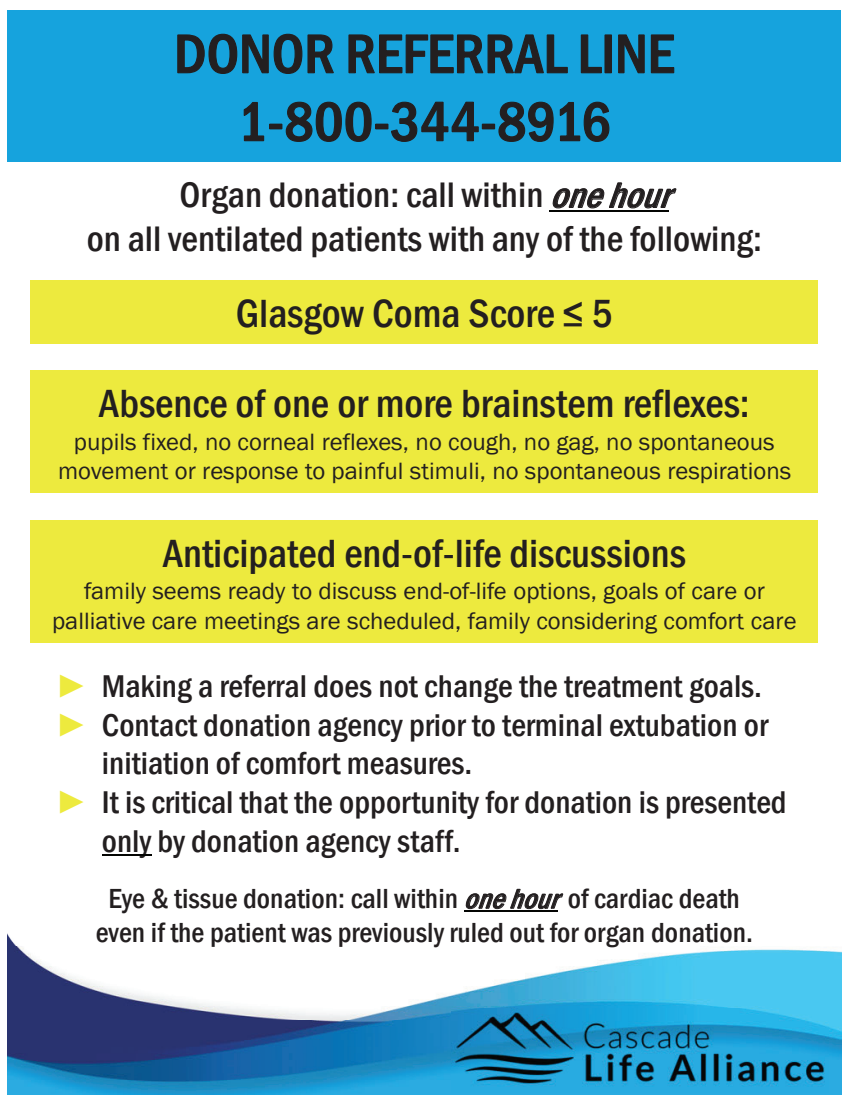
<style>
.page{position:relative;width:851px;height:1103px;background:#fff}
.page>*{position:absolute;margin:0;border:0;box-sizing:border-box;transform-origin:0 0}
.t1{font:500 condensed 56.5px/68px "Franklin Gothic";color:#231f20;text-align:center}
.t2{font:500 condensed 40.5px "Franklin Gothic";color:#231f20}
.t3{font:500 condensed 36.5px/43.8px "Franklin Gothic";color:#231f20;text-align:center}
.t4{font:500 condensed 32.25px "Franklin Gothic";color:#231f20}
.t5{font:500 condensed 28.25px/34px "Franklin Gothic";color:#231f20;text-align:center}
.t6{font:24.25px/29px "Franklin Gothic";color:#231f20;text-align:center}
.s1{font-style:italic}
.s2{font-family:"Arial";font-weight:400;font-stretch:normal;color:#edea3e}
</style>
<div class="page">
<img style="left:7px;top:910px;width:834px;height:184px">
<div style="left:7px;top:11px;width:833px;height:151px;background:#16a3dd"></div>
<img style="left:451px;top:1008px;width:377px;height:84px">
<hr style="left:549px;top:210px;width:119px;height:2px;background:#040503">
<div style="left:30px;top:280px;width:787px;height:64px;background:#edea3e"></div>
<div style="left:30px;top:371px;width:787px;height:122px;background:#edea3e"></div>
<div style="left:30px;top:520px;width:787px;height:122px;background:#edea3e"></div>
<hr style="left:463px;top:910px;width:94px;height:2px;background:#040503">
<hr style="left:102px;top:854px;width:49px;height:2px;background:#040503">
<h1 class="t1" style="left:174px;top:19px;width:501px">DONOR REFERRAL LINE<br>1-800-344-8916</h1>
<h3 class="t3" style="left:87px;top:173px;width:676px">Organ donation: call within <span class="s1">onehour<br></span>on all ventilated patients with any of the following:</h3>
<h2 class="t2" style="left:236px;top:287px;width:378px">Glasgow Coma Score ≤ 5</h2>
<h2 class="t2" style="left:99px;top:377px;width:652px">Absence of one or more brainstem reflexes:</h2>
<p class="t6" style="left:58px;top:428px;width:734px">pupils fixed, no corneal reflexes, no cough, no gag, no spontaneous movement or response to painful stimuli, no spontaneous respirations</p>
<h2 class="t2" style="left:163px;top:526px;width:524px">Anticipated end-of-life discussions</h2>
<p class="t6" style="left:52px;top:577px;width:746px">family seems ready to discuss end-of-life options, goals of care or palliative care meetings are scheduled, family considering comfort care</p>
<h3 class="t4" style="left:56px;top:665px;width:708px"><span class="s2">►</span> Making a referral does not change the treatment goals.</h3>
<h3 class="t4" style="left:56px;top:703px;width:714px"><span class="s2">►</span> Contact donation agency prior to terminal extubation or</h3>
<h3 class="t4" style="left:102px;top:742px;width:372px">initiation of comfort measures.</h3>
<h3 class="t4" style="left:56px;top:781px;width:732px"><span class="s2">►</span> It is critical that the opportunity for donation is presented</h3>
<h3 class="t4" style="left:102px;top:820px;width:360px">only by donation agency staff.</h3>
<p class="t5" style="left:96px;top:881px;width:658px">Eye &amp; tissue donation: call within <span class="s1">onehour</span>of cardiac death even if the patient was previously ruled out for organ donation.</p>
</div>
